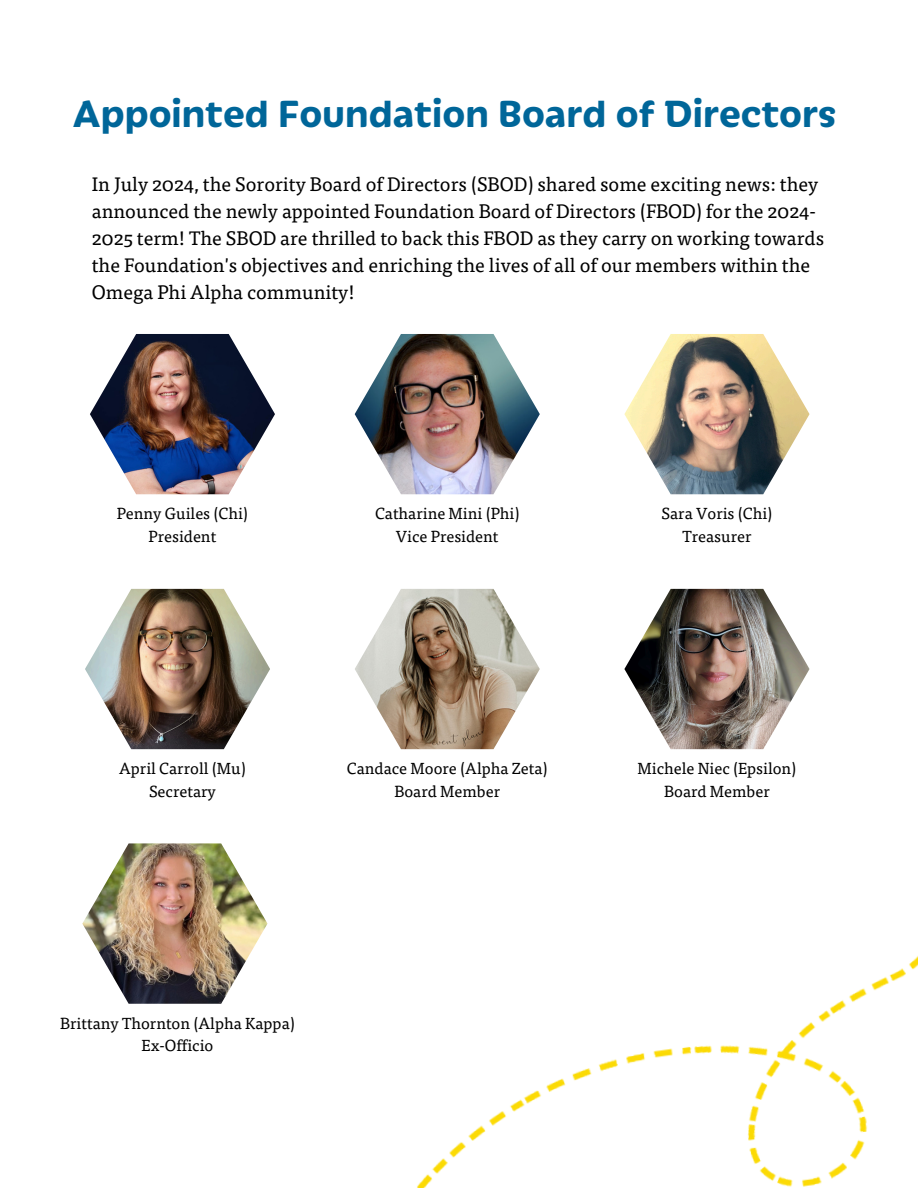
<style>
.page{position:relative;width:918px;height:1188px;background:#fff}
.page>*{position:absolute;margin:0;border:0;box-sizing:border-box;transform-origin:0 0}
.t1{font:700 40.8px "Iskra CYR";color:#069}
.t2{font:19.5px/27px "Tisa Pro";color:#000}
.t3{font:16.05px "Tisa Pro";color:#000}
</style>
<div class="page">
<img style="left:90px;top:334px;width:185px;height:160px">
<img style="left:355px;top:334px;width:185px;height:160px">
<img style="left:624px;top:334px;width:186px;height:160px">
<img style="left:85px;top:589px;width:185px;height:160px">
<img style="left:355px;top:589px;width:185px;height:160px">
<img style="left:624px;top:589px;width:186px;height:160px">
<img style="left:82px;top:843px;width:185px;height:161px">
<img style="left:417px;top:956px;width:501px;height:232px">
<p class="t1" style="left:72px;top:94px;width:766px">Appointed Foundation Board of Directors</p>
<p class="t2" style="left:92px;top:169px;width:734px">In July 2024, the Sorority Board of Directors (SBOD) shared some exciting news: they announced the newly appointed Foundation Board of Directors (FBOD) for the 2024- 2025 term! The SBOD are thrilled to back this FBOD as they carry on working towards the Foundation's objectives and enriching the lives of all of our members within the Omega Phi Alpha community!</p>
<p class="t3" style="left:117px;top:502px;width:133px">Penny Guiles (Chi)</p>
<p class="t3" style="left:149px;top:524px;width:69px">President</p>
<p class="t3" style="left:375px;top:502px;width:146px">Catharine Mini (Phi)</p>
<p class="t3" style="left:396px;top:524px;width:104px">Vice President</p>
<p class="t3" style="left:119px;top:757px;width:128px">April Carroll (Mu)</p>
<p class="t3" style="left:149px;top:779px;width:68px">Secretary</p>
<p class="t3" style="left:347px;top:757px;width:202px">Candace Moore (Alpha Zeta)</p>
<p class="t3" style="left:394px;top:779px;width:107px">Board Member</p>
<p class="t3" style="left:60px;top:1011px;width:236px">Brittany Thornton (Alpha Kappa)</p>
<p class="t3" style="left:142px;top:1033px;width:73px">Ex-Officio</p>
<p class="t3" style="left:662px;top:502px;width:112px">Sara Voris (Chi)</p>
<p class="t3" style="left:682px;top:524px;width:71px">Treasurer</p>
<p class="t3" style="left:638px;top:757px;width:160px">Michele Niec (Epsilon)</p>
<p class="t3" style="left:664px;top:779px;width:107px">Board Member</p>
</div>
